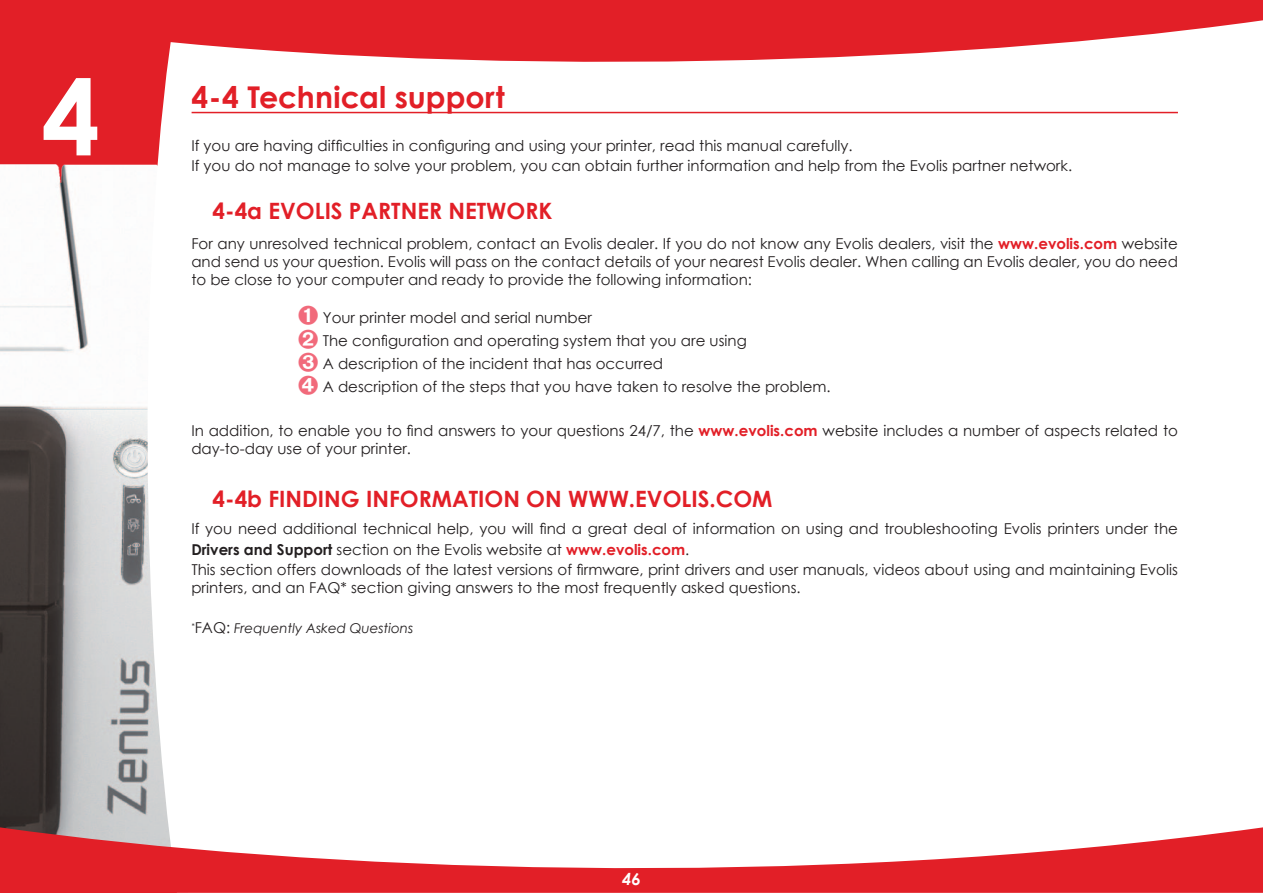
<style>
.page{position:relative;width:1263px;height:893px;background:#fff}
.page>*{position:absolute;margin:0;border:0;box-sizing:border-box;transform-origin:0 0}
.t1{font:700 105px "Century Gothic";color:#fff}
.t2{font:700 30px "Century Gothic";color:#e21f27}
.t3{font:700 22.5px "Century Gothic";color:#e21f27}
.t4{font:italic 700 16.5px "Century Gothic";color:#fff}
.t5{font:15px/18px "Century Gothic";color:#231f20}
.t6{font:italic 13.5px "Century Gothic";color:#231f20}
.s1{font-weight:700;color:#e21f27}
.s2{font-weight:700}
.s3{font-style:normal;font-size:15px}
</style>
<div class="page">
<hr style="left:191px;top:112px;width:987px;height:1px;background:#e21f27">
<img style="left:0;top:90px;width:136px;height:737px">
<svg style="left:136px;top:79px;width:33px;height:748px"></svg>
<svg style="left:0;top:827px;width:1263px;height:66px;fill:#e21f27"></svg>
<svg style="left:0;top:0;width:1263px;height:79px;fill:#e21f27"></svg>
<h1 class="t1" style="left:41px;top:38px;width:60px">4</h1>
<h2 class="t2" style="left:191px;top:74px;width:315px">4-4 Technical support</h2>
<p class="t5" style="left:191px;top:135px;width:882px;line-height:20.1px">If you are having difficulties in configuring and using your printer, read this manual carefully.<br>If you do not manage to solve your problem, you can obtain further information and help from the Evolis partner network.</p>
<h3 class="t3" style="left:213px;top:194px;width:341px">4-4a EVOLIS PARTNER NETWORK</h3>
<p class="t5" style="left:191px;top:234px;width:988px;text-align:justify">For any unresolved technical problem, contact an Evolis dealer. If you do not know any Evolis dealers, visit the <span class="s1">www.evolis.com</span> website and send us your question. Evolis will pass on the contact details of your nearest Evolis dealer. When calling an Evolis dealer, you do need to be close to your computer and ready to provide the following information:</p>
<p class="t5" style="left:323px;top:306px;width:509px;line-height:23.1px">Your printer model and serial number<br>The configuration and operating system that you are using<br>A description of the incident that has occurred<br>A description of the steps that you have taken to resolve the problem.</p>
<p class="t5" style="left:191px;top:421px;width:988px">In addition, to enable you to find answers to your questions 24/7, the <span class="s1">www.evolis.com</span> website includes a number of aspects related to day-to-day use of your printer.</p>
<h3 class="t3" style="left:213px;top:482px;width:561px">4-4b FINDING INFORMATION ON WWW.EVOLIS.COM</h3>
<p class="t5" style="left:191px;top:518px;width:988px;line-height:20.5px">If you need additional technical help, you will find a great deal of information on using and troubleshooting Evolis printers under the<br><span class="s2">Drivers and Support</span> section on the Evolis website at <span class="s1">www.evolis.com</span>.<br>This section offers downloads of the latest versions of firmware, print drivers and user manuals, videos about using and maintaining Evolis</p>
<p class="t5" style="left:191px;top:578px;width:611px">printers, and an FAQ* section giving answers to the most frequently asked questions.</p>
<p class="t6" style="left:191px;top:619px;width:224px"><sup>*</sup><span class="s3">FAQ:</span> Frequently Asked Questions</p>
<p class="t4" style="left:622px;top:866px;width:20px">46</p>
</div>
